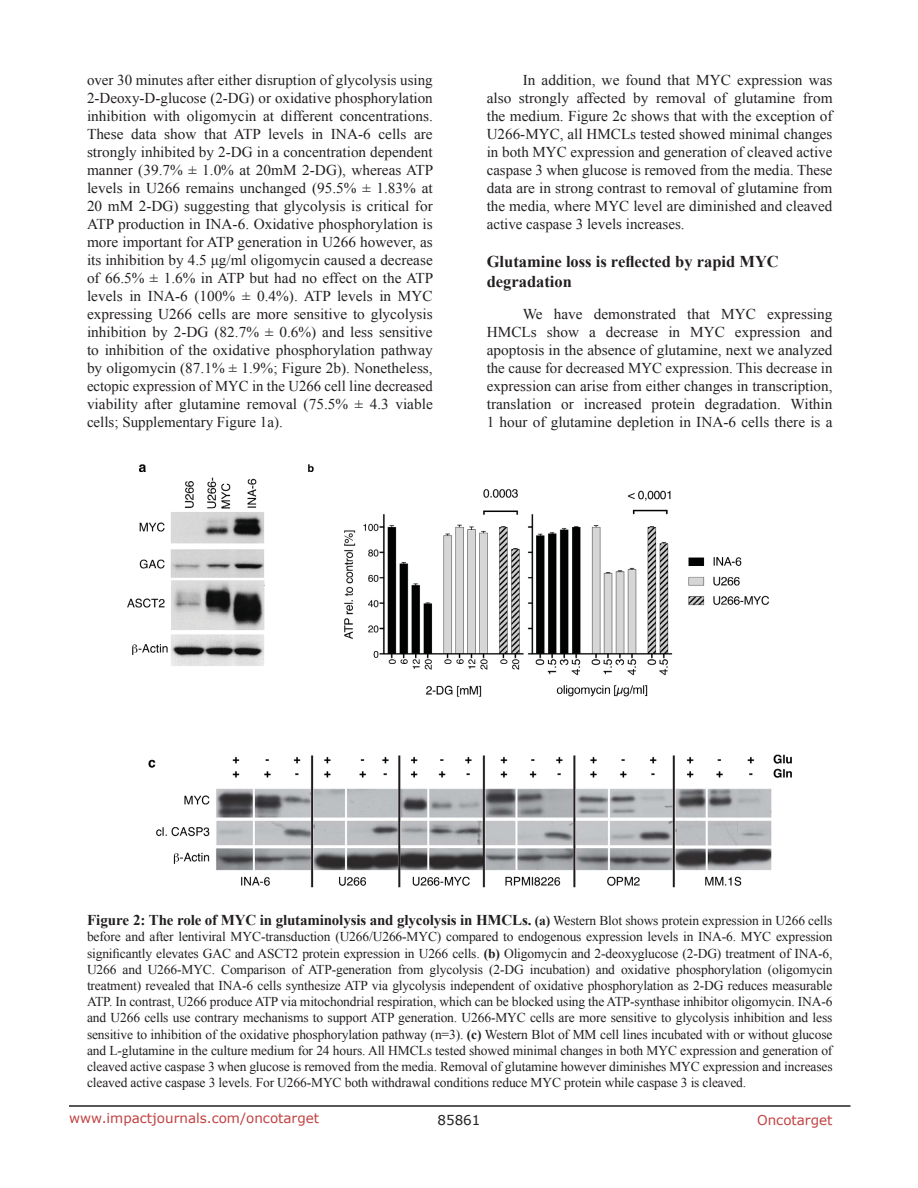
<style>
.page{position:relative;width:918px;height:1188px;background:#fff}
.page>*{position:absolute;margin:0;border:0;box-sizing:border-box;transform-origin:0 0}
.SubHeading{font:700 16.5px/19.8px "Times New Roman";color:#231f20}
.BodyText{font:15px/18px "Times New Roman";color:#231f20;text-align:justify}
.figuretext{font:700 15px "Times New Roman";letter-spacing:-.01em;color:#231f20}
.figuretext-2{font:13.5px/16.2px "Times New Roman";letter-spacing:-.01em;color:#231f20;text-align:justify}
.t1{font:13.5px "Verdana";color:#c24141}
.t2{font:13.5px "Verdana";color:#231f20}
.s1{font-size:13.5px}
.s2{font-weight:400;font-size:13.5px}
.s3{font-weight:700}
</style>
<div class="page">
<hr style="left:69px;top:1105px;width:781px;height:2px;background:#231f20">
<img style="left:127px;top:464px;width:665px;height:424px">
<p class="BodyText" style="left:87px;top:71px;width:348px">over 30 minutes after either disruption of glycolysis using 2-Deoxy-D-glucose (2-DG) or oxidative phosphorylation inhibition with oligomycin at different concentrations.<br>These data show that ATP levels in INA-6 cells are strongly inhibited by 2-DG in a concentration dependent manner (39.7% ± 1.0% at 20mM 2-DG), whereas ATP levels in U266 remains unchanged (95.5% ± 1.83% at 20 mM 2-DG) suggesting that glycolysis is critical for ATP production in INA-6. Oxidative phosphorylation is more important for ATP generation in U266 however, as its inhibition by 4.5 μg/ml oligomycin caused a decrease of 66.5% ± 1.6% in ATP but had no effect on the ATP levels in INA-6 (100% ± 0.4%). ATP levels in MYC expressing U266 cells are more sensitive to glycolysis inhibition by 2-DG (82.7% ± 0.6%) and less sensitive to inhibition of the oxidative phosphorylation pathway by oligomycin (87.1% ± 1.9%; Figure 2b). Nonetheless, ectopic expression of MYC in the U266 cell line decreased viability after glutamine removal (75.5% ± 4.3 viable cells; Supplementary Figure 1a).</p>
<p class="BodyText" style="left:487px;top:71px;width:347px;text-indent:36px">In addition, we found that MYC expression was also strongly affected by removal of glutamine from the medium. Figure 2c shows that with the exception of U266-MYC, all HMCLs tested showed minimal changes in both MYC expression and generation of cleaved active caspase 3 when glucose is removed from the media. These data are in strong contrast to removal of glutamine from the media, where MYC level are diminished and cleaved active caspase 3 levels increases.</p>
<p class="SubHeading" style="left:487px;top:251px;width:294px">Glutamine loss is reflected by rapid MYC degradation</p>
<p class="BodyText" style="left:487px;top:304px;width:347px;text-indent:36px">We have demonstrated that MYC expressing HMCLs show a decrease in MYC expression and apoptosis in the absence of glutamine, next we analyzed the cause for decreased MYC expression. This decrease in expression can arise from either changes in transcription, translation or increased protein degradation. Within 1 hour of glutamine depletion in INA-6 cells there is a</p>
<p class="figuretext" style="left:87px;top:910px;width:747px">Figure 2: The role of MYC in glutaminolysis and glycolysis in HMCLs. <span class="s1">(a)</span> <span class="s2">Western Blot shows protein expression in U266 cells</span></p>
<p class="figuretext-2" style="left:87px;top:929px;width:747px">before and after lentiviral MYC-transduction (U266/U266-MYC) compared to endogenous expression levels in INA-6. MYC expression significantly elevates GAC and ASCT2 protein expression in U266 cells. <span class="s3">(b)</span> Oligomycin and 2-deoxyglucose (2-DG) treatment of INA-6, U266 and U266-MYC. Comparison of ATP-generation from glycolysis (2-DG incubation) and oxidative phosphorylation (oligomycin treatment) revealed that INA-6 cells synthesize ATP via glycolysis independent of oxidative phosphorylation as 2-DG reduces measurable ATP. In contrast, U266 produce ATP via mitochondrial respiration, which can be blocked using the ATP-synthase inhibitor oligomycin. INA-6 and U266 cells use contrary mechanisms to support ATP generation. U266-MYC cells are more sensitive to glycolysis inhibition and less sensitive to inhibition of the oxidative phosphorylation pathway (n=3). <span class="s3">(c)</span> Western Blot of MM cell lines incubated with or without glucose and L-glutamine in the culture medium for 24 hours. All HMCLs tested showed minimal changes in both MYC expression and generation of cleaved active caspase 3 when glucose is removed from the media. Removal of glutamine however diminishes MYC expression and increases cleaved active caspase 3 levels. For U266-MYC both withdrawal conditions reduce MYC protein while caspase 3 is cleaved.</p>
<p class="t1" style="left:69px;top:1109px;width:252px">www.impactjournals.com/oncotarget</p>
<p class="t2" style="left:438px;top:1111px;width:44px">85861</p>
<p class="t1" style="left:757px;top:1111px;width:77px">Oncotarget</p>
</div>
